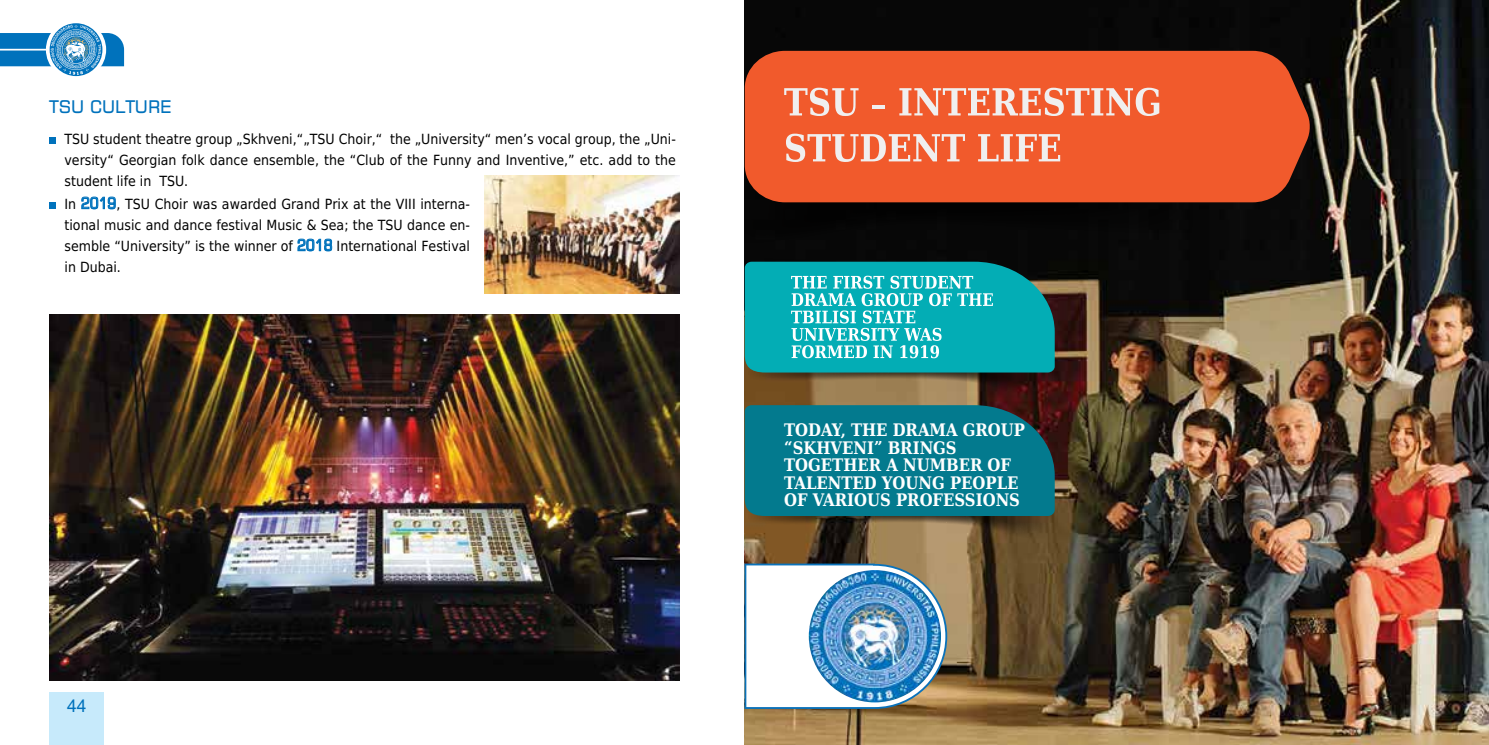
<style>
.page{position:relative;width:1489px;height:745px;background:#fff}
.page>*{position:absolute;margin:0;border:0;box-sizing:border-box;transform-origin:0 0}
.t1{font:17.5px "BPG Banner Caps";color:#0072bc}
.t2{font:17.5px "Arial";color:#0072bc}
.t3{font:700 14.88px/17.3px "BPG2017 DejaVu Serif";color:#fff}
.t4{font:14px/21px "DejaVu Sans Condensed";color:#000;text-align:justify}
.s1{font-family:"BPG Extra Square Mtavruli";font-size:15.75px;color:#0072bc}
</style>
<div class="page">
<div style="left:49px;top:692px;width:55px;height:52px;background:#c7eafb"></div>
<svg style="left:0;top:25px;width:124px;height:50px"></svg>
<img style="left:485px;top:175px;width:195px;height:118px">
<img style="left:744px;top:0;width:744px;height:744px">
<svg style="left:744px;top:563px;width:203px;height:145px"></svg>
<img style="left:808px;top:569px;width:133px;height:133px;border-radius:66px">
<svg style="left:744px;top:258px;width:310px;height:283px;background:#278588"></svg>
<div style="left:744px;top:202px;width:448px;height:46px;background:#060606"></div>
<div style="left:744px;top:51px;width:566px;height:151px;background:#f15a2c"></div>
<svg style="left:784px;top:88px;width:74px;height:28px"></svg>
<hr style="left:872px;top:105px;width:12px;height:4px;background:#f0efef">
<svg style="left:899px;top:88px;width:260px;height:28px"></svg>
<svg style="left:786px;top:133px;width:178px;height:29px"></svg>
<svg style="left:978px;top:134px;width:82px;height:27px"></svg>
<img style="left:50px;top:314px;width:630px;height:366px">
<svg style="left:50px;top:137px;width:6px;height:6px"></svg>
<svg style="left:50px;top:202px;width:6px;height:6px"></svg>
<p class="t1" style="left:50px;top:99px;width:123px">TSU CULTURE</p>
<p class="t4" style="left:64px;top:128px;width:613px">TSU student theatre group „Skhveni,“„TSU Choir,“ the „University“ men’s vocal group, the „Uni&shy;versity“ Georgian folk dance ensemble, the “Club of the Funny and Inventive,” etc. add to the student life in TSU.</p>
<p class="t4" style="left:64px;top:193px;width:407px">In <span class="s1">2019</span>, TSU Choir was awarded Grand Prix at the VIII interna&shy;tional music and dance festival Music &amp; Sea; the TSU dance en&shy;semble “University” is the winner of <span class="s1">2018</span> International Festival in Dubai.</p>
<p class="t2" style="left:67px;top:693px;width:21px">44</p>
<p class="t3" style="left:784px;top:422px;width:242px">TODAY, THE DRAMA GROUP “SKHVENI” BRINGS<br>TOGETHER A NUMBER OF<br>TALENTED YOUNG PEOPLE<br>OF VARIOUS PROFESSIONS</p>
</div>
